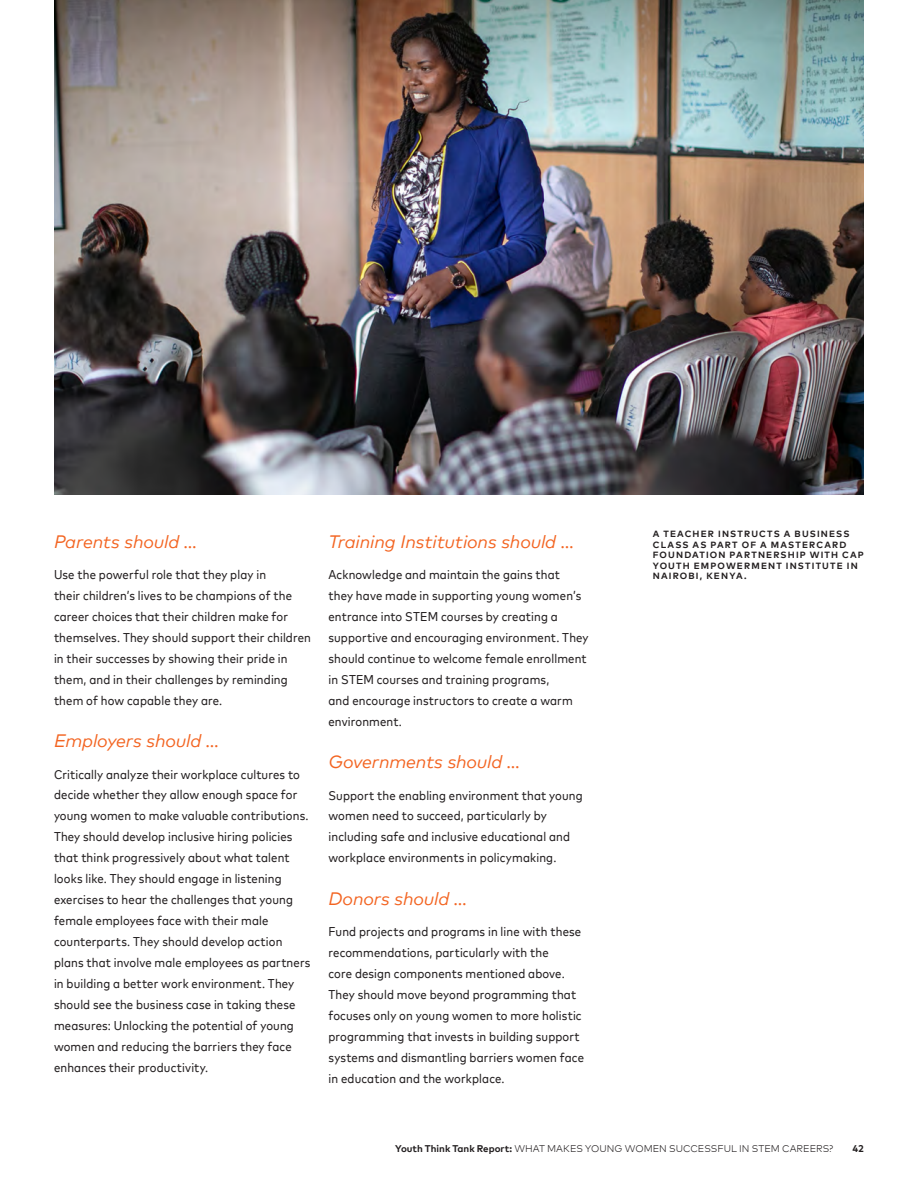
<style>
.page{position:relative;width:918px;height:1188px;background:#fff}
.page>*{position:absolute;margin:0;border:0;box-sizing:border-box;transform-origin:0 0}
.t1{font:italic 18px "Mark Offc For MC";letter-spacing:-.01em;color:#f36421}
.t2{font:12.75px/21px "Mark For MC Nrw";letter-spacing:.01em;color:#231f20}
.t3{font:300 9.75px "Mark Offc For MC";letter-spacing:.005em;color:#231f20}
.t4{font:700 9.75px "Mark Offc For MC";color:#231f20}
.t5{font:700 9px/10.5px "Mark Offc For MC";letter-spacing:.13em;color:#231f20}
.s1{font-weight:700}
</style>
<div class="page">
<img style="left:54px;top:0;width:810px;height:495px">
<h1 class="t1" style="left:54px;top:528px;width:145px">Parents should ...</h1>
<p class="t2" style="left:54px;top:563px;width:259px">Use the powerful role that they play in<br>their children’s lives to be champions of the career choices that their children make for themselves. They should support their children in their successes by showing their pride in them, and in their challenges by reminding them of how capable they are.</p>
<h1 class="t1" style="left:54px;top:727px;width:167px">Employers should ...</h1>
<p class="t2" style="left:54px;top:763px;width:258px">Critically analyze their workplace cultures to decide whether they allow enough space for young women to make valuable contributions.<br>They should develop inclusive hiring policies that think progressively about what talent looks like. They should engage in listening exercises to hear the challenges that young female employees face with their male counterparts. They should develop action plans that involve male employees as partners in building a better work environment. They should see the business case in taking these measures: Unlocking the potential of young women and reducing the barriers they face enhances their productivity.</p>
<h1 class="t1" style="left:328px;top:528px;width:247px">Training Institutions should …</h1>
<p class="t2" style="left:328px;top:563px;width:262px">Acknowledge and maintain the gains that<br>they have made in supporting young women’s entrance into STEM courses by creating a supportive and encouraging environment. They should continue to welcome female enrollment in STEM courses and training programs,<br>and encourage instructors to create a warm environment.</p>
<h1 class="t1" style="left:328px;top:748px;width:194px">Governments should ...</h1>
<p class="t2" style="left:328px;top:784px;width:256px">Support the enabling environment that young women need to succeed, particularly by including safe and inclusive educational and workplace environments in policymaking.</p>
<h1 class="t1" style="left:328px;top:885px;width:140px">Donors should …</h1>
<p class="t2" style="left:328px;top:920px;width:257px">Fund projects and programs in line with these recommendations, particularly with the<br>core design components mentioned above.<br>They should move beyond programming that focuses only on young women to more holistic programming that invests in building support systems and dismantling barriers women face in education and the workplace.</p>
<p class="t5" style="left:653px;top:528px;width:213px">A TEACHER INSTRUCTS A BUSINESS<br>CLASS AS PART OF A MASTERCARD<br>FOUNDATION PARTNERSHIP WITH CAP<br>YOUTH EMPOWERMENT INSTITUTE IN<br>NAIROBI, KENYA.</p>
<p class="t3" style="left:395px;top:1142px;width:440px"><span class="s1">Youth Think Tank Report:</span> WHAT MAKES YOUNG WOMEN SUCCESSFUL IN STEM CAREERS?</p>
<p class="t4" style="left:852px;top:1141px;width:13px">42</p>
</div>
